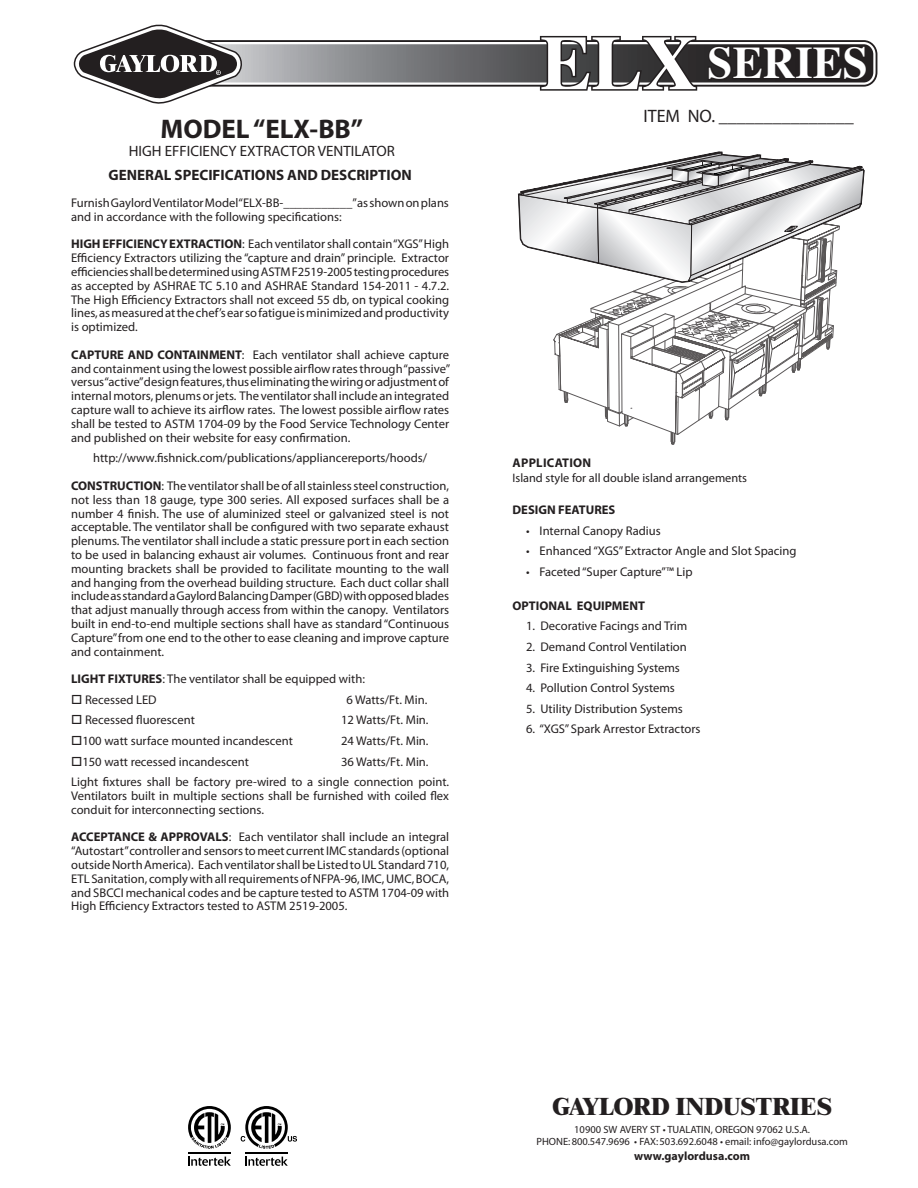
<style>
.page{position:relative;width:918px;height:1188px;background:#fff}
.page>*{position:absolute;margin:0;border:0;box-sizing:border-box;transform-origin:0 0}
.t1{font:700 76.5px "Times LT Std";color:#fff}
.t2{font:700 45px "Times LT Std";color:#fff}
.t3{font:700 27px "Myriad Pro";color:#231f20}
.t4{font:800 24px "Times LT Std";color:#231f20}
.t5{font:18px "Myriad Pro";color:#231f20}
.t6{font:700 15px "Myriad Pro";color:#231f20}
.t7{font:15px "Myriad Pro";color:#231f20}
.t8{font:12.6px/13.8px "Myriad Pro";color:#231f20;text-align:justify}
.t9{font:700 12.6px "Myriad Pro";color:#231f20}
.t10{font:700 12.6px "Myriad Pro";letter-spacing:.02em;color:#231f20}
.t11{font:12.3px "Myriad Pro";color:#231f20}
.t12{font:700 12px "Myriad Pro";color:#231f20}
.t13{font:10.5px "Myriad Pro";color:#231f20}
.s1{font-weight:700}
</style>
<div class="page">
<svg style="left:74px;top:25px;width:803px;height:79px"></svg>
<svg style="left:518px;top:151px;width:347px;height:294px"></svg>
<div style="left:188px;top:1106px;width:43px;height:60px;background:linear-gradient(to right,#fff,#fcfcfc)"></div>
<svg style="left:188px;top:1157px;width:43px;height:9px"></svg>
<hr style="left:188px;top:1152px;width:43px;height:1px;background:#000">
<svg style="left:188px;top:1106px;width:43px;height:43px"></svg>
<svg style="left:245px;top:1157px;width:43px;height:9px"></svg>
<hr style="left:245px;top:1152px;width:43px;height:1px;background:#000">
<svg style="left:241px;top:1106px;width:56px;height:43px"></svg>
<p class="t3" style="left:161px;top:111px;width:204px">MODEL “ELX-BB”</p>
<p class="t7" style="left:129px;top:142px;width:268px">HIGH EFFICIENCY EXTRACTOR VENTILATOR</p>
<p class="t6" style="left:108px;top:165px;width:305px">GENERAL SPECIFICATIONS AND DESCRIPTION</p>
<p class="t8" style="left:71px;top:195px;width:379px">Furnish Gaylord Ventilator Model “ELX-BB-___________” as shown on plans and in accordance with the following specifications:</p>
<p class="t8" style="left:71px;top:237px;width:380px"><span class="s1">HIGH EFFICIENCY EXTRACTION</span>: Each ventilator shall contain “XGS” High Efficiency Extractors utilizing the “capture and drain” principle. Extractor efficiencies shall be determined using ASTM F2519-2005 testing procedures as accepted by ASHRAE TC 5.10 and ASHRAE Standard 154-2011 - 4.7.2.<br>The High Efficiency Extractors shall not exceed 55 db, on typical cooking lines, as measured at the chef’s ear so fatigue is minimized and productivity is optimized.</p>
<p class="t8" style="left:71px;top:348px;width:381px"><span class="s1">CAPTURE AND CONTAINMENT</span>: Each ventilator shall achieve capture and containment using the lowest possible airflow rates through “passive” versus “active” design features, thus eliminating the wiring or adjustment of internal motors, plenums or jets. The ventilator shall include an integrated capture wall to achieve its airflow rates. The lowest possible airflow rates shall be tested to ASTM 1704-09 by the Food Service Technology Center and published on their website for easy confirmation.</p>
<p class="t8" style="left:93px;top:451px;width:336px">http://www.fishnick.com/publications/appliancereports/hoods/</p>
<p class="t8" style="left:71px;top:479px;width:380px"><span class="s1">CONSTRUCTION</span>: The ventilator shall be of all stainless steel construction, not less than 18 gauge, type 300 series. All exposed surfaces shall be a number 4 finish. The use of aluminized steel or galvanized steel is not acceptable. The ventilator shall be configured with two separate exhaust plenums. The ventilator shall include a static pressure port in each section to be used in balancing exhaust air volumes. Continuous front and rear mounting brackets shall be provided to facilitate mounting to the wall and hanging from the overhead building structure. Each duct collar shall include as standard a Gaylord Balancing Damper (GBD) with opposed blades that adjust manually through access from within the canopy. Ventilators built in end-to-end multiple sections shall have as standard “Continuous Capture” from one end to the other to ease cleaning and improve capture and containment.</p>
<p class="t8" style="left:71px;top:672px;width:295px"><span class="s1">LIGHT FIXTURES</span>: The ventilator shall be equipped with:</p>
<p class="t8" style="left:71px;top:693px;width:87px">□ Recessed LED</p>
<p class="t8" style="left:346px;top:693px;width:82px">6 Watts/Ft. Min.</p>
<p class="t8" style="left:71px;top:713px;width:125px">□ Recessed fluorescent</p>
<p class="t8" style="left:341px;top:713px;width:89px">12 Watts/Ft. Min.</p>
<p class="t8" style="left:71px;top:734px;width:223px">□100 watt surface mounted incandescent</p>
<p class="t8" style="left:341px;top:734px;width:89px">24 Watts/Ft. Min.</p>
<p class="t8" style="left:71px;top:754px;width:179px">□150 watt recessed incandescent</p>
<p class="t8" style="left:341px;top:754px;width:89px">36 Watts/Ft. Min.</p>
<p class="t8" style="left:71px;top:775px;width:379px">Light fixtures shall be factory pre-wired to a single connection point.<br>Ventilators built in multiple sections shall be furnished with coiled flex conduit for interconnecting sections.</p>
<p class="t8" style="left:71px;top:830px;width:380px"><span class="s1">ACCEPTANCE &amp; APPROVALS</span>: Each ventilator shall include an integral “Autostart” controller and sensors to meet current IMC standards (optional outside North America). Each ventilator shall be Listed to UL Standard 710, ETL Sanitation, comply with all requirements of NFPA-96, IMC, UMC, BOCA, and SBCCI mechanical codes and be capture tested to ASTM 1704-09 with High Efficiency Extractors tested to ASTM 2519-2005.</p>
<p class="t1" style="left:540px;top:18px;width:159px">ELX</p>
<p class="t2" style="left:708px;top:36px;width:162px">SERIES</p>
<p class="t5" style="left:644px;top:104px;width:212px">ITEM NO. _______________</p>
<p class="t10" style="left:513px;top:455px;width:80px">APPLICATION</p>
<p class="t11" style="left:513px;top:470px;width:236px">Island style for all double island arrangements</p>
<p class="t9" style="left:513px;top:502px;width:104px">DESIGN FEATURES</p>
<p class="t8" style="left:526px;top:523px;width:136px">• Internal Canopy Radius</p>
<p class="t8" style="left:526px;top:544px;width:272px">• Enhanced “XGS” Extractor Angle and Slot Spacing</p>
<p class="t8" style="left:526px;top:565px;width:168px">• Faceted “Super Capture”™ Lip</p>
<p class="t9" style="left:513px;top:597px;width:134px">OPTIONAL EQUIPMENT</p>
<p class="t8" style="left:526px;top:619px;width:163px">1. Decorative Facings and Trim</p>
<p class="t8" style="left:526px;top:640px;width:162px">2. Demand Control Ventilation</p>
<p class="t8" style="left:526px;top:660px;width:155px">3. Fire Extinguishing Systems</p>
<p class="t8" style="left:526px;top:681px;width:150px">4. Pollution Control Systems</p>
<p class="t8" style="left:526px;top:701px;width:158px">5. Utility Distribution Systems</p>
<p class="t8" style="left:526px;top:722px;width:176px">6. “XGS” Spark Arrestor Extractors</p>
<p class="t4" style="left:552px;top:1091px;width:281px">GAYLORD INDUSTRIES</p>
<p class="t13" style="left:574px;top:1123px;width:237px">10900 SW AVERY ST • TUALATIN, OREGON 97062 U.S.A.</p>
<p class="t13" style="left:536px;top:1135px;width:313px">PHONE:800.547.9696 • FAX:503.692.6048 • email: info@gaylordusa.com</p>
<p class="t12" style="left:634px;top:1148px;width:117px">www.gaylordusa.com</p>
</div>
